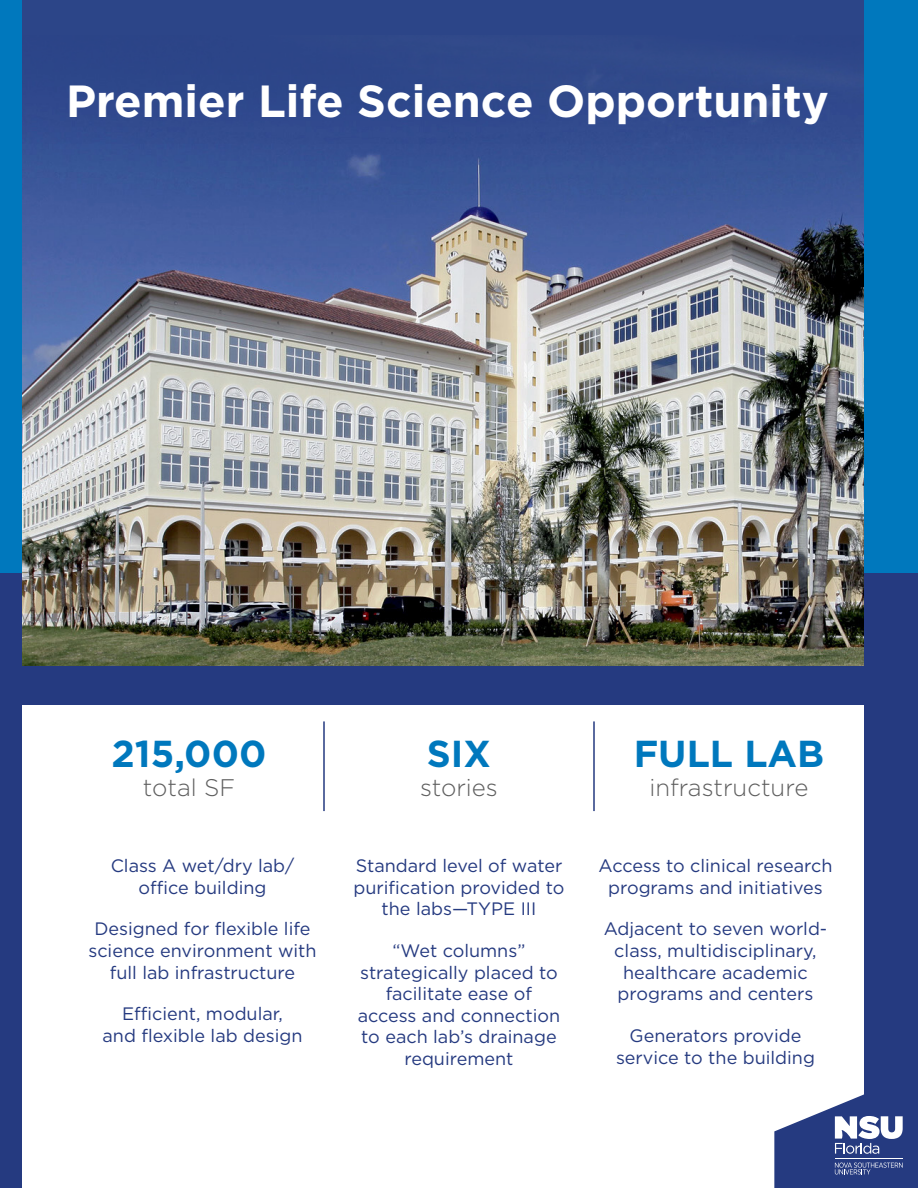
<style>
.page{position:relative;width:918px;height:1188px;background:#fff}
.page>*{position:absolute;margin:0;border:0;box-sizing:border-box;transform-origin:0 0}
.t1{font:700 45px "Gotham";color:#fff}
.Pa1{font:700 37.5px "Gotham";color:#0078bd}
.Default{font:700 37.5px "Gotham";color:#0078bd}
.Default-2{font:300 24px "Gotham";color:#5e5e5e}
.Pa1-2{font:18px/21.6px "Gotham";color:#253a80;text-align:center}
</style>
<div class="page">
<div style="left:0;top:0;width:918px;height:704px;background:#2c4588"></div>
<img style="left:21px;top:36px;width:843px;height:668px">
<div style="left:22px;top:666px;width:896px;height:38px;background:#253a80"></div>
<hr style="left:323px;top:721px;width:2px;height:90px;background:#253a80">
<hr style="left:593px;top:721px;width:2px;height:90px;background:#253a80">
<div style="left:0;top:0;width:21px;height:689px;background:#0078bd"></div>
<div style="left:0;top:574px;width:21px;height:614px;background:#253a80"></div>
<div style="left:864px;top:0;width:54px;height:689px;background:#0078bd"></div>
<div style="left:864px;top:574px;width:54px;height:614px;background:#253a80"></div>
<svg style="left:774px;top:1094px;width:129px;height:94px"></svg>
<hr style="left:835px;top:1158px;width:68px;height:1px;background:#fff">
<p class="t1" style="left:66px;top:71px;width:764px">Premier Life Science Opportunity</p>
<p class="Pa1" style="left:112px;top:729px;width:156px">215,000</p>
<p class="Default-2" style="left:143px;top:772px;width:94px">total SF</p>
<p class="Pa1-2" style="left:111px;top:854px;width:185px">Class A wet/dry lab/ office building</p>
<p class="Pa1-2" style="left:88px;top:918px;width:230px">Designed for flexible life science environment with full lab infrastructure</p>
<p class="Pa1-2" style="left:103px;top:1003px;width:201px">Efficient, modular,<br>and flexible lab design</p>
<p class="Pa1" style="left:427px;top:729px;width:66px">SIX</p>
<p class="Default-2" style="left:420px;top:772px;width:79px">stories</p>
<p class="Pa1-2" style="left:354px;top:854px;width:212px">Standard level of water purification provided to the labs—TYPE III</p>
<p class="Pa1-2" style="left:358px;top:939px;width:204px">“Wet columns” strategically placed to facilitate ease of access and connection to each lab’s drainage requirement</p>
<p class="Default" style="left:634px;top:729px;width:192px">FULL LAB</p>
<p class="Default-2" style="left:650px;top:772px;width:160px">infrastructure</p>
<p class="Pa1-2" style="left:599px;top:854px;width:235px">Access to clinical research programs and initiatives</p>
<p class="Pa1-2" style="left:604px;top:918px;width:225px">Adjacent to seven world&shy;class, multidisciplinary, healthcare academic programs and centers</p>
<p class="Pa1-2" style="left:616px;top:1024px;width:200px">Generators provide service to the building</p>
</div>
